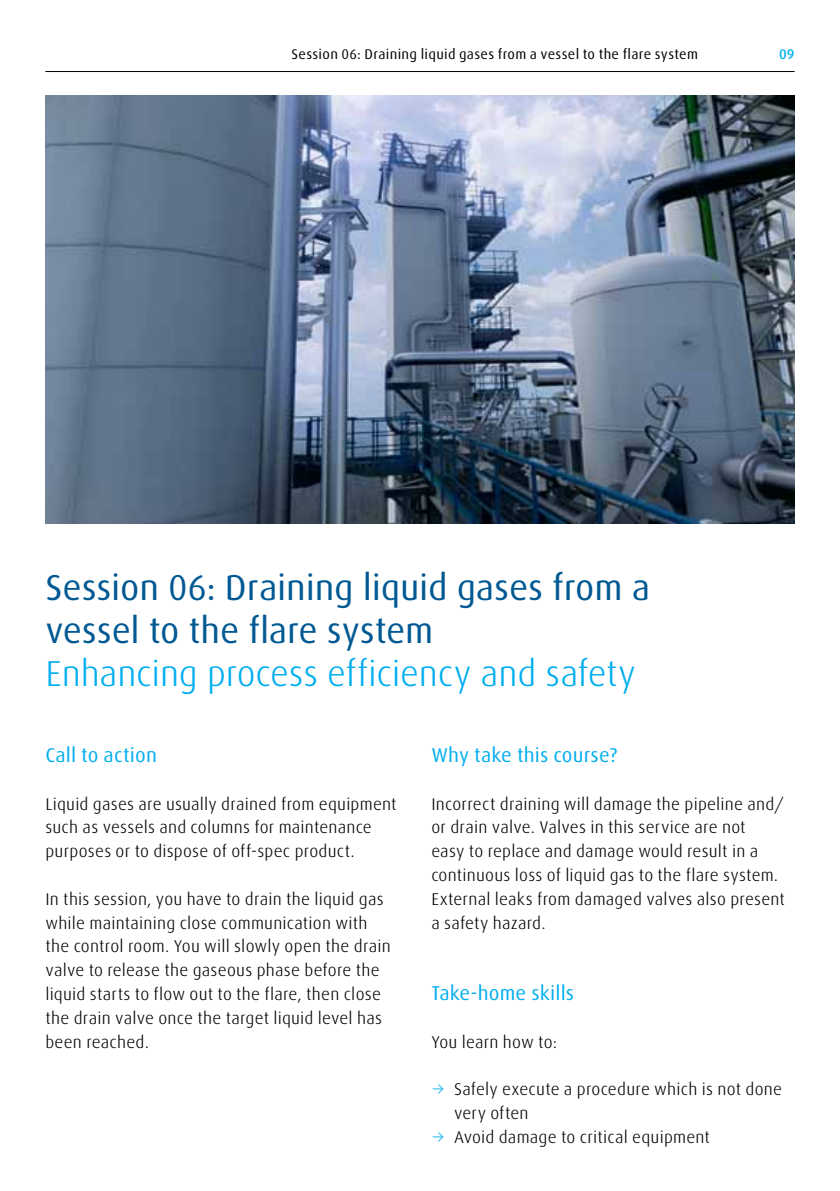
<style>
.page{position:relative;width:840px;height:1191px;background:#fff}
.page>*{position:absolute;margin:0;border:0;box-sizing:border-box;transform-origin:0 0}
.t1{font:36px/43.2px "Linde Dax Global";letter-spacing:-.005em;color:#005993}
.t2{font:300 36px "Linde Dax Global";letter-spacing:-.01em;color:#00aeef}
.t3{font:20px "Linde Dax Global";letter-spacing:.005em;color:#00aeef}
.t4{font:300 17px/23.8px "Linde Dax Global";letter-spacing:.01em;color:#000}
.t5{font:14px "Linde Dax Global";letter-spacing:.02em;color:#000}
.t6{font:500 14px "Linde Dax Global";color:#00aeef}
.s1{color:#00aeef}
</style>
<div class="page">
<hr style="left:45px;top:71px;width:749px;height:1px;background:#000">
<img style="left:45px;top:95px;width:749px;height:429px">
<p class="t5" style="left:291px;top:46px;width:408px">Session 06: Draining liquid gases from a vessel to the flare system</p>
<p class="t6" style="left:778px;top:46px;width:17px">09</p>
<h1 class="t1" style="left:45px;top:565px;width:606px">Session 06: Draining liquid gases from a vessel to the flare system</h1>
<h1 class="t2" style="left:45px;top:652px;width:591px">Enhancing process efficiency and safety</h1>
<p class="t3" style="left:45px;top:743px;width:113px">Call to action</p>
<p class="t4" style="left:45px;top:791px;width:352px">Liquid gases are usually drained from equipment such as vessels and columns for maintenance purposes or to dispose of off-spec product.</p>
<p class="t4" style="left:45px;top:887px;width:347px">In this session, you have to drain the liquid gas while maintaining close communication with the control room. You will slowly open the drain valve to release the gaseous phase before the liquid starts to flow out to the flare, then close the drain valve once the target liquid level has been reached.</p>
<p class="t3" style="left:431px;top:743px;width:187px">Why take this course?</p>
<p class="t4" style="left:431px;top:791px;width:355px">Incorrect draining will damage the pipeline and/ or drain valve. Valves in this service are not<br>easy to replace and damage would result in a continuous loss of liquid gas to the flare system.<br>External leaks from damaged valves also present a safety hazard.</p>
<p class="t3" style="left:431px;top:981px;width:144px">Take-home skills</p>
<p class="t4" style="left:431px;top:1029px;width:127px">You learn how to:</p>
<p class="t4" style="left:454px;top:1077px;width:329px;text-indent:-23px"><span class="s1">→</span> Safely execute a procedure which is not done very often</p>
<p class="t4" style="left:431px;top:1125px;width:280px"><span class="s1">→</span> Avoid damage to critical equipment</p>
</div>
